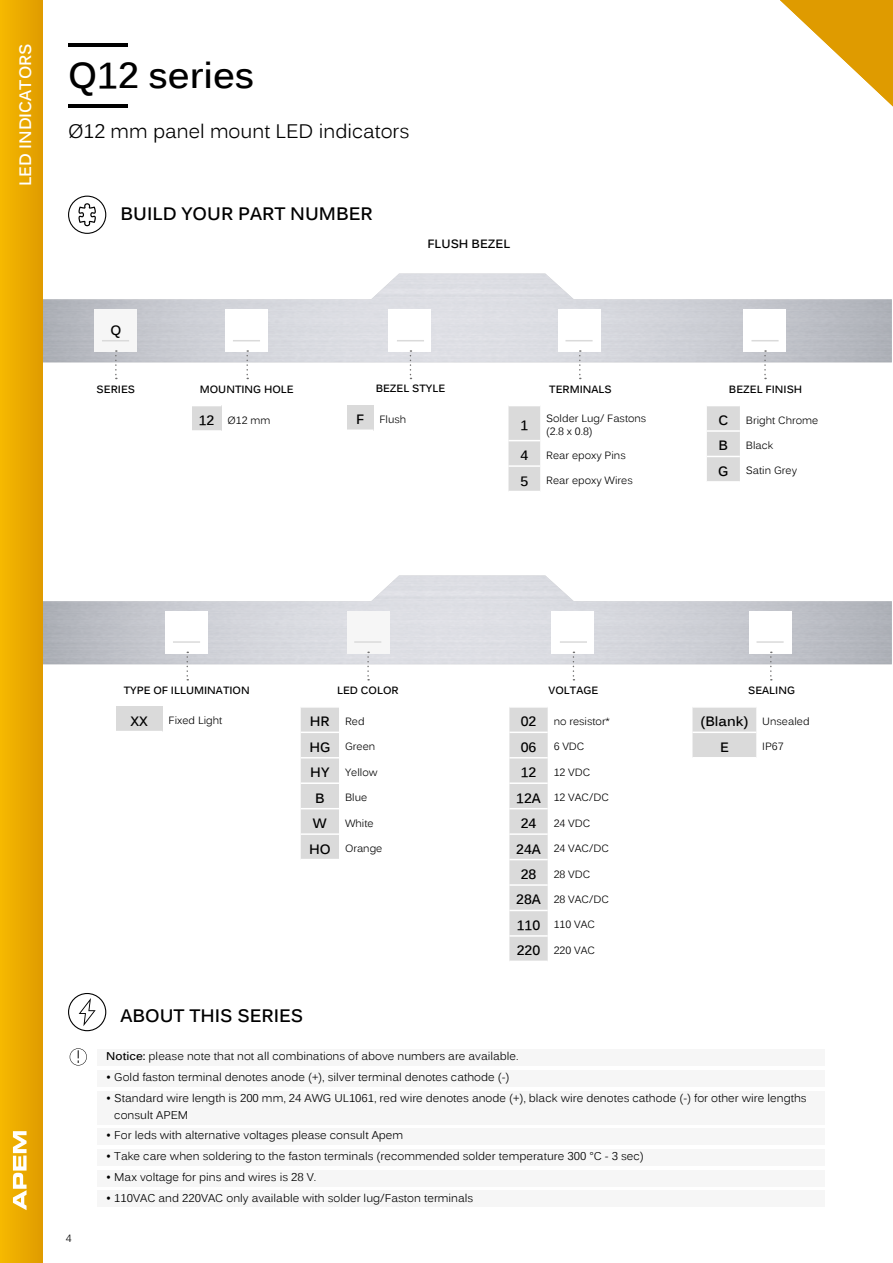
<style>
.page{position:relative;width:893px;height:1263px;background:#fff}
.page>*{position:absolute;margin:0;border:0;box-sizing:border-box;transform-origin:0 0}
.t1{font:700 36px "Kalinga";color:#000}
.t2{font:19.5px "Kalinga";color:#000}
.t3{font:700 18px "Kalinga";color:#000}
.t4{font:700 16.5px "Kalinga";color:#fff}
.t5{font:700 13.5px "Kalinga";color:#000}
.t6{font:700 12px "Kalinga";color:#000}
.t7{font:11.25px/16.5px "Kalinga";color:#000}
.t8{font:10.5px/12.6px "Kalinga";color:#000}
.t9{font:700 10.5px "Kalinga";color:#000}
.s1{font-weight:700;font-size:13.5px}
.s2{font-weight:700}
</style>
<div class="page">
<img style="left:42px;top:274px;width:850px;height:88px">
<div style="left:95px;top:310px;width:42px;height:42px;background:#f6f6f6"></div>
<svg style="left:115px;top:350px;width:2px;height:29px"></svg>
<svg style="left:102px;top:340px;width:27px;height:1px"></svg>
<div style="left:192px;top:406px;width:29px;height:25px;background:#dadada"></div>
<hr style="left:192px;top:430px;width:29px;height:2px;background:#fff">
<div style="left:225px;top:310px;width:43px;height:42px;background:#fff"></div>
<svg style="left:246px;top:350px;width:2px;height:29px"></svg>
<svg style="left:233px;top:340px;width:27px;height:1px"></svg>
<div style="left:347px;top:405px;width:26px;height:25px;background:#dadada"></div>
<hr style="left:347px;top:429px;width:26px;height:2px;background:#fff">
<div style="left:388px;top:310px;width:43px;height:42px;background:#fff"></div>
<svg style="left:410px;top:350px;width:1px;height:29px"></svg>
<svg style="left:397px;top:340px;width:27px;height:1px"></svg>
<div style="left:508px;top:406px;width:32px;height:85px;background:#dadada"></div>
<hr style="left:508px;top:440px;width:32px;height:1px;background:#fff">
<hr style="left:508px;top:465px;width:32px;height:2px;background:#fff">
<div style="left:558px;top:310px;width:42px;height:42px;background:#fff"></div>
<svg style="left:579px;top:350px;width:2px;height:29px"></svg>
<svg style="left:565px;top:340px;width:28px;height:1px"></svg>
<div style="left:707px;top:406px;width:33px;height:75px;background:#dadada"></div>
<hr style="left:707px;top:430px;width:33px;height:2px;background:#fff">
<hr style="left:707px;top:456px;width:33px;height:1px;background:#fff">
<div style="left:743px;top:310px;width:43px;height:42px;background:#fff"></div>
<svg style="left:764px;top:350px;width:2px;height:29px"></svg>
<svg style="left:751px;top:340px;width:28px;height:1px"></svg>
<img style="left:42px;top:575px;width:838px;height:89px">
<div style="left:116px;top:706px;width:47px;height:25px;background:#dadada"></div>
<div style="left:165px;top:611px;width:43px;height:42px;background:#fff"></div>
<svg style="left:187px;top:652px;width:1px;height:28px"></svg>
<hr style="left:173px;top:641px;width:27px;height:2px;background:#dadada">
<svg style="left:509px;top:708px;width:39px;height:253px;background:#dbdbdb"></svg>
<hr style="left:509px;top:731px;width:39px;height:2px;background:#fff">
<hr style="left:509px;top:757px;width:39px;height:1px;background:#fff">
<hr style="left:509px;top:782px;width:39px;height:2px;background:#fff">
<hr style="left:509px;top:808px;width:39px;height:1px;background:#fff">
<hr style="left:509px;top:833px;width:39px;height:2px;background:#fff">
<hr style="left:509px;top:859px;width:39px;height:1px;background:#fff">
<hr style="left:509px;top:884px;width:39px;height:2px;background:#fff">
<hr style="left:509px;top:910px;width:39px;height:1px;background:#fff">
<hr style="left:509px;top:935px;width:39px;height:2px;background:#fff">
<div style="left:551px;top:611px;width:43px;height:42px;background:#fff"></div>
<svg style="left:573px;top:652px;width:1px;height:28px"></svg>
<hr style="left:560px;top:641px;width:27px;height:2px;background:#dadada">
<div style="left:692px;top:708px;width:64px;height:49px;background:#dadada"></div>
<hr style="left:692px;top:731px;width:64px;height:2px;background:#fff">
<div style="left:749px;top:611px;width:42px;height:42px;background:#fff"></div>
<svg style="left:770px;top:652px;width:2px;height:28px"></svg>
<hr style="left:756px;top:641px;width:28px;height:2px;background:#dadada">
<div style="left:347px;top:611px;width:42px;height:42px;background:#f6f6f6"></div>
<svg style="left:367px;top:652px;width:2px;height:28px"></svg>
<hr style="left:354px;top:641px;width:27px;height:2px;background:#dadada">
<div style="left:301px;top:708px;width:38px;height:151px;background:#dadada"></div>
<hr style="left:301px;top:731px;width:38px;height:2px;background:#fff">
<hr style="left:301px;top:757px;width:38px;height:1px;background:#fff">
<hr style="left:301px;top:782px;width:38px;height:2px;background:#fff">
<hr style="left:301px;top:808px;width:38px;height:1px;background:#fff">
<hr style="left:301px;top:833px;width:38px;height:2px;background:#fff">
<svg style="left:68px;top:196px;width:38px;height:38px"></svg>
<hr style="left:68px;top:104px;width:59px;height:3px;background:#000">
<hr style="left:68px;top:43px;width:59px;height:4px;background:#000">
<svg style="left:68px;top:993px;width:38px;height:38px"></svg>
<div style="left:98px;top:1049px;width:727px;height:17px;background:#f6f6f6"></div>
<svg style="left:70px;top:1048px;width:17px;height:17px"></svg>
<div style="left:98px;top:1070px;width:727px;height:17px;background:#f6f6f6"></div>
<div style="left:98px;top:1091px;width:727px;height:33px;background:#f6f6f6"></div>
<div style="left:98px;top:1128px;width:727px;height:17px;background:#f6f6f6"></div>
<div style="left:98px;top:1149px;width:727px;height:17px;background:#f6f6f6"></div>
<div style="left:98px;top:1170px;width:727px;height:16px;background:#f6f6f6"></div>
<div style="left:98px;top:1190px;width:727px;height:17px;background:#f6f6f6"></div>
<div style="left:0;top:0;width:42px;height:1263px;background:linear-gradient(to right,#f6b900,#e19d00)"></div>
<svg style="left:780px;top:0;width:113px;height:106px"></svg>
<svg style="left:13px;top:1131px;width:14px;height:79px"></svg>
<h3 class="t4" style="left:15px;top:186px;width:144px;rotate:-90deg">LED INDICATORS</h3>
<h1 class="t1" style="left:68px;top:52px;width:188px">Q12 series</h1>
<h2 class="t2" style="left:68px;top:119px;width:343px">Ø12 mm panel mount LED indicators</h2>
<h3 class="t3" style="left:120px;top:202px;width:254px">BUILD YOUR PART NUMBER</h3>
<p class="t6" style="left:427px;top:235px;width:84px">FLUSH BEZEL</p>
<p class="t5" style="left:110px;top:322px;width:12px">Q</p>
<p class="t9" style="left:97px;top:382px;width:40px">SERIES</p>
<p class="t9" style="left:376px;top:382px;width:71px">BEZEL STYLE</p>
<p class="t9" style="left:200px;top:382px;width:95px">MOUNTING HOLE</p>
<p class="t8" style="left:199px;top:414px;width:73px"><span class="s1">12</span> Ø12 mm</p>
<p class="t8" style="left:356px;top:414px;width:52px"><span class="s1">F</span> Flush</p>
<p class="t9" style="left:549px;top:382px;width:64px">TERMINALS</p>
<p class="t5" style="left:520px;top:416px;width:9px">1</p>
<p class="t8" style="left:546px;top:413px;width:102px">Solder Lug/ Fastons (2.8 x 0.8)</p>
<p class="t5" style="left:520px;top:446px;width:9px">4</p>
<p class="t8" style="left:546px;top:450px;width:81px">Rear epoxy Pins</p>
<p class="t5" style="left:520px;top:472px;width:9px">5</p>
<p class="t8" style="left:546px;top:475px;width:88px">Rear epoxy Wires</p>
<p class="t9" style="left:729px;top:382px;width:75px">BEZEL FINISH</p>
<p class="t5" style="left:718px;top:411px;width:11px">C</p>
<p class="t8" style="left:746px;top:414px;width:74px">Bright Chrome</p>
<p class="t5" style="left:719px;top:437px;width:11px">B</p>
<p class="t8" style="left:746px;top:440px;width:29px">Black</p>
<p class="t5" style="left:718px;top:462px;width:12px">G</p>
<p class="t8" style="left:746px;top:465px;width:53px">Satin Grey</p>
<p class="t8" style="left:66px;top:1232px;width:7px">4</p>
<p class="t9" style="left:124px;top:683px;width:127px">TYPE OF ILLUMINATION</p>
<p class="t5" style="left:131px;top:712px;width:19px">XX</p>
<p class="t8" style="left:169px;top:715px;width:55px">Fixed Light</p>
<p class="t9" style="left:549px;top:683px;width:51px">VOLTAGE</p>
<p class="t9" style="left:337px;top:683px;width:63px">LED COLOR</p>
<p class="t9" style="left:748px;top:683px;width:48px">SEALING</p>
<p class="t8" style="left:310px;top:716px;width:56px"><span class="s1">HR</span> Red</p>
<p class="t8" style="left:309px;top:741px;width:67px"><span class="s1">HG</span> Green</p>
<p class="t8" style="left:310px;top:767px;width:69px"><span class="s1">HY</span> Yellow</p>
<p class="t5" style="left:315px;top:789px;width:11px">B</p>
<p class="t8" style="left:345px;top:792px;width:24px">Blue</p>
<p class="t5" style="left:313px;top:814px;width:15px">W</p>
<p class="t8" style="left:345px;top:818px;width:30px">White</p>
<p class="t8" style="left:309px;top:843px;width:75px"><span class="s1">HO</span> Orange</p>
<p class="t8" style="left:700px;top:716px;width:111px"><span class="s1">(Blank)</span> Unsealed</p>
<p class="t5" style="left:720px;top:738px;width:10px">E</p>
<p class="t8" style="left:762px;top:741px;width:23px">IP67</p>
<p class="t5" style="left:521px;top:713px;width:17px">02</p>
<p class="t8" style="left:554px;top:716px;width:58px">no resistor*</p>
<p class="t5" style="left:521px;top:738px;width:17px">06</p>
<p class="t8" style="left:554px;top:741px;width:32px">6 VDC</p>
<p class="t5" style="left:521px;top:764px;width:17px">12</p>
<p class="t8" style="left:554px;top:767px;width:38px">12 VDC</p>
<p class="t8" style="left:516px;top:792px;width:94px"><span class="s1">12A</span> 12 VAC/DC</p>
<p class="t5" style="left:521px;top:814px;width:17px">24</p>
<p class="t8" style="left:554px;top:818px;width:38px">24 VDC</p>
<p class="t8" style="left:516px;top:843px;width:94px"><span class="s1">24A</span> 24 VAC/DC</p>
<p class="t5" style="left:521px;top:865px;width:17px">28</p>
<p class="t8" style="left:554px;top:868px;width:38px">28 VDC</p>
<p class="t8" style="left:516px;top:894px;width:94px"><span class="s1">28A</span> 28 VAC/DC</p>
<p class="t8" style="left:517px;top:919px;width:80px"><span class="s1">110</span> 110 VAC</p>
<p class="t8" style="left:517px;top:945px;width:80px"><span class="s1">220</span> 220 VAC</p>
<h3 class="t3" style="left:120px;top:1004px;width:184px">ABOUT THIS SERIES</h3>
<p class="t7" style="left:106px;top:1049px;width:414px"><span class="s2">Notice:</span> please note that not all combinations of above numbers are available.</p>
<p class="t7" style="left:106px;top:1070px;width:405px">• Gold faston terminal denotes anode (+), silver terminal denotes cathode (-)</p>
<p class="t7" style="left:114px;top:1091px;width:694px;text-indent:-8px">• Standard wire length is 200 mm, 24 AWG UL1061, red wire denotes anode (+), black wire denotes cathode (-) for other wire lengths consult APEM</p>
<p class="t7" style="left:106px;top:1128px;width:298px">• For leds with alternative voltages please consult Apem</p>
<p class="t7" style="left:106px;top:1149px;width:539px">• Take care when soldering to the faston terminals (recommended solder temperature 300 °C - 3 sec)</p>
<p class="t7" style="left:106px;top:1170px;width:211px">• Max voltage for pins and wires is 28 V.</p>
<p class="t7" style="left:106px;top:1190px;width:369px">• 110VAC and 220VAC only available with solder lug/Faston terminals</p>
</div>
